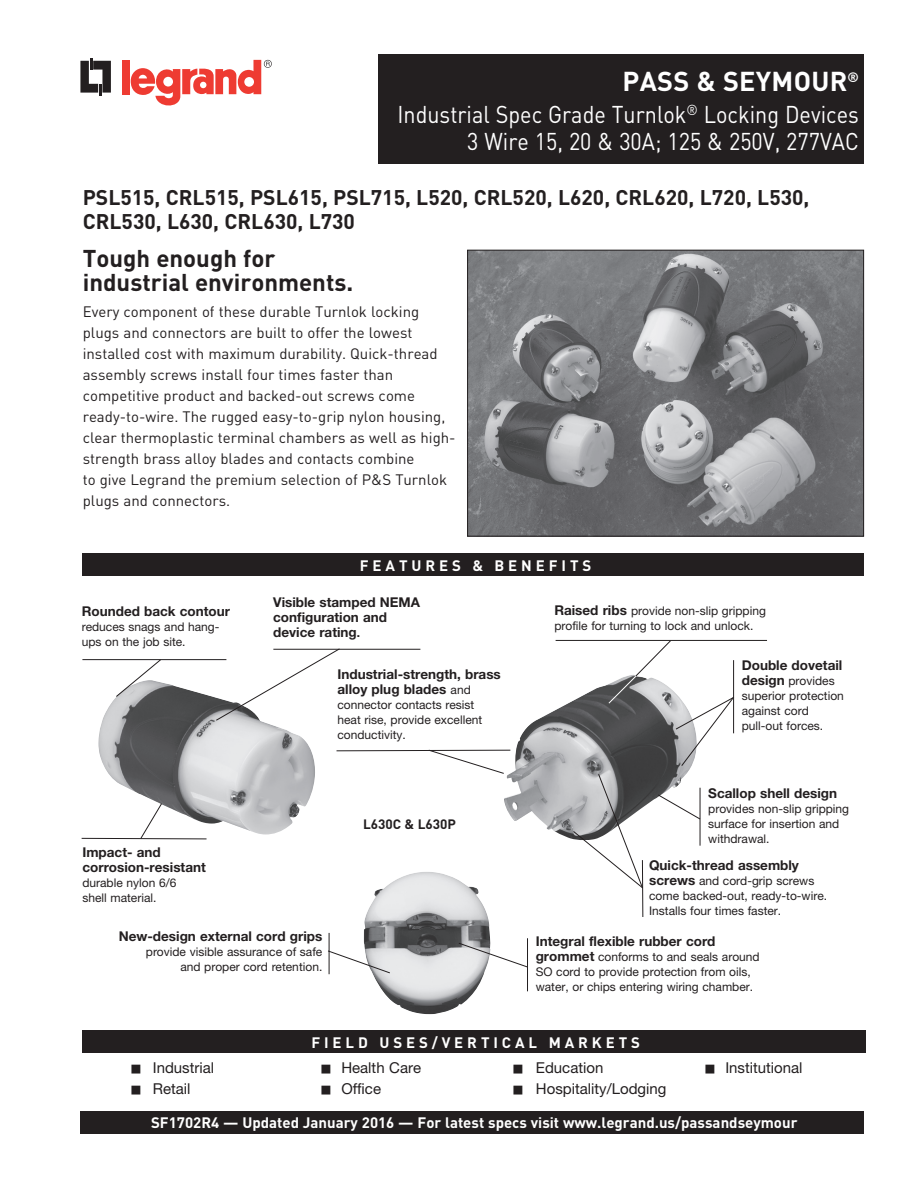
<style>
.page{position:relative;width:918px;height:1188px;background:#fff}
.page>*{position:absolute;margin:0;border:0;box-sizing:border-box;transform-origin:0 0}
.t1{font:700 27px "DIN Pro";letter-spacing:.01em;color:#fff}
.t2{font:24px/27px "DIN Pro";color:#fff;text-align:right;scale:.9 1}
.t3{font:700 24px/24px "DIN Pro";color:#231f20}
.t4{font:700 21px/24px "DIN Pro";color:#231f20}
.t5{font:15px/21px "DIN Pro";color:#231f20}
.t6{font:15px "Helvetica Neue";color:#231f20}
.t7{font:700 15px "DIN Pro";color:#fff}
.t8{font:700 15px "DIN Pro";letter-spacing:.26em;color:#fff}
.t9{font:700 13.5px/15px "Helvetica Neue";color:#231f20}
.t10{font:700 13.5px "DIN Pro";color:#231f20}
.t11{font:12px/15px "Helvetica Neue";color:#231f20}
.s1{font-size:12px}
.s2{font-weight:400;font-size:12px}
.s3{font-weight:700;font-size:13.5px}
</style>
<div class="page">
<img style="left:469px;top:252px;width:393px;height:283px">
<div style="left:467px;top:250px;width:397px;height:287px;border:1px solid #231f20"></div>
<div style="left:83px;top:554px;width:781px;height:22px;background:#231f20"></div>
<div style="left:82px;top:1030px;width:783px;height:23px;background:#231f20"></div>
<div style="left:80px;top:1111px;width:784px;height:23px;background:#231f20"></div>
<div style="left:378px;top:54px;width:486px;height:110px;background:#231f20"></div>
<img style="left:504px;top:684px;width:188px;height:155px">
<img style="left:98px;top:682px;width:217px;height:152px">
<img style="left:364px;top:872px;width:126px;height:142px">
<svg style="left:458px;top:943px;width:69px;height:24px"></svg>
<hr style="left:527px;top:938px;width:1px;height:53px;background:#231f20">
<svg style="left:328px;top:950px;width:62px;height:23px"></svg>
<hr style="left:329px;top:933px;width:1px;height:41px;background:#231f20">
<svg style="left:81px;top:803px;width:126px;height:36px"></svg>
<svg style="left:116px;top:660px;width:45px;height:37px"></svg>
<hr style="left:82px;top:659px;width:144px;height:1px;background:#231f20">
<svg style="left:216px;top:648px;width:124px;height:73px"></svg>
<hr style="left:273px;top:649px;width:147px;height:1px;background:#231f20">
<svg style="left:658px;top:794px;width:42px;height:26px"></svg>
<hr style="left:700px;top:788px;width:1px;height:58px;background:#231f20">
<hr style="left:642px;top:860px;width:1px;height:57px;background:#231f20">
<svg style="left:573px;top:774px;width:70px;height:115px"></svg>
<hr style="left:556px;top:640px;width:211px;height:1px;background:#231f20">
<svg style="left:336px;top:750px;width:175px;height:24px"></svg>
<svg style="left:608px;top:640px;width:126px;height:126px"></svg>
<svg style="left:80px;top:58px;width:31px;height:37px"></svg>
<div style="left:122px;top:60px;width:7px;height:34px;background:#ee3b32"></div>
<svg style="left:131px;top:60px;width:141px;height:46px"></svg>
<h1 class="t1" style="left:623px;top:63px;width:238px">PASS &amp; SEYMOUR<sup>®</sup></h1>
<h2 class="t2" style="left:397px;top:100px;width:514px">Industrial Spec Grade Turnlok<sup>®</sup> Locking Devices<br>3 Wire 15, 20 &amp; 30A; 125 &amp; 250V, 277VAC</h2>
<h3 class="t4" style="left:83px;top:185px;width:728px">PSL515, CRL515, PSL615, PSL715, L520, CRL520, L620, CRL620, L720, L530,<br>CRL530, L630, CRL630, L730</h3>
<h2 class="t3" style="left:83px;top:245px;width:272px">Tough enough for industrial environments.</h2>
<p class="t5" style="left:83px;top:300px;width:374px">Every component of these durable Turnlok locking plugs and connectors are built to offer the lowest installed cost with maximum durability. Quick-thread assembly screws install four times faster than competitive product and backed-out screws come ready-to-wire. The rugged easy-to-grip nylon housing, clear thermoplastic terminal chambers as well as high&shy;strength brass alloy blades and contacts combine<br>to give Legrand the premium selection of P&amp;S Turnlok plugs and connectors.</p>
<p class="t9" style="left:82px;top:604px;width:150px">Rounded back contour</p>
<p class="t11" style="left:82px;top:619px;width:139px">reduces snags and hang&shy;ups on the job site.</p>
<p class="t9" style="left:82px;top:845px;width:125px">Impact- and corrosion-resistant</p>
<p class="t11" style="left:82px;top:876px;width:96px">durable nylon 6/6 shell material.</p>
<p class="t8" style="left:360px;top:555px;width:233px">FEATURES &amp; BENEFITS</p>
<p class="t9" style="left:273px;top:595px;width:148px">Visible stamped NEMA configuration and device rating<span class="s1">.</span></p>
<p class="t9" style="left:338px;top:666px;width:165px">Industrial-strength, brass alloy plug blades <span class="s2">and</span></p>
<p class="t11" style="left:338px;top:697px;width:146px">connector contacts resist heat rise, provide excellent conductivity.</p>
<p class="t10" style="left:363px;top:815px;width:94px">L630C &amp; L630P</p>
<p class="t11" style="left:554px;top:603px;width:213px"><span class="s3">Raised ribs</span> provide non-slip gripping profile for turning to lock and unlock.</p>
<p class="t9" style="left:742px;top:657px;width:102px">Double dovetail</p>
<p class="t11" style="left:742px;top:673px;width:104px"><span class="s3">design</span> provides superior protection against cord pull-out forces.</p>
<p class="t9" style="left:708px;top:785px;width:130px">Scallop shell design</p>
<p class="t11" style="left:708px;top:801px;width:142px">provides non-slip gripping surface for insertion and withdrawal.</p>
<p class="t9" style="left:649px;top:857px;width:151px">Quick-thread assembly</p>
<p class="t11" style="left:649px;top:873px;width:180px"><span class="s3">screws</span> and cord-grip screws come backed-out, ready-to-wire.<br>Installs four times faster.</p>
<p class="t9" style="left:119px;top:929px;width:205px">New-design external cord grips</p>
<p class="t11" style="left:146px;top:944px;width:178px;text-align:right">provide visible assurance of safe and proper cord retention.</p>
<p class="t9" style="left:536px;top:934px;width:181px">Integral flexible rubber cord</p>
<p class="t11" style="left:536px;top:949px;width:225px"><span class="s3">grommet</span> conforms to and seals around<br>SO cord to provide protection from oils, water, or chips entering wiring chamber.</p>
<p class="t8" style="left:311px;top:1032px;width:330px">FIELD USES/VERTICAL MARKETS</p>
<p class="t6" style="left:131px;top:1059px;width:84px">■ Industrial</p>
<p class="t6" style="left:322px;top:1059px;width:101px">■ Health Care</p>
<p class="t6" style="left:514px;top:1059px;width:91px">■ Education</p>
<p class="t6" style="left:706px;top:1059px;width:98px">■ Institutional</p>
<p class="t6" style="left:131px;top:1080px;width:61px">■ Retail</p>
<p class="t6" style="left:322px;top:1080px;width:61px">■ Office</p>
<p class="t6" style="left:514px;top:1080px;width:154px">■ Hospitality/Lodging</p>
<p class="t7" style="left:151px;top:1113px;width:648px">SF1702R4 — Updated January 2016 — For latest specs visit www.legrand.us/passandseymour</p>
</div>
